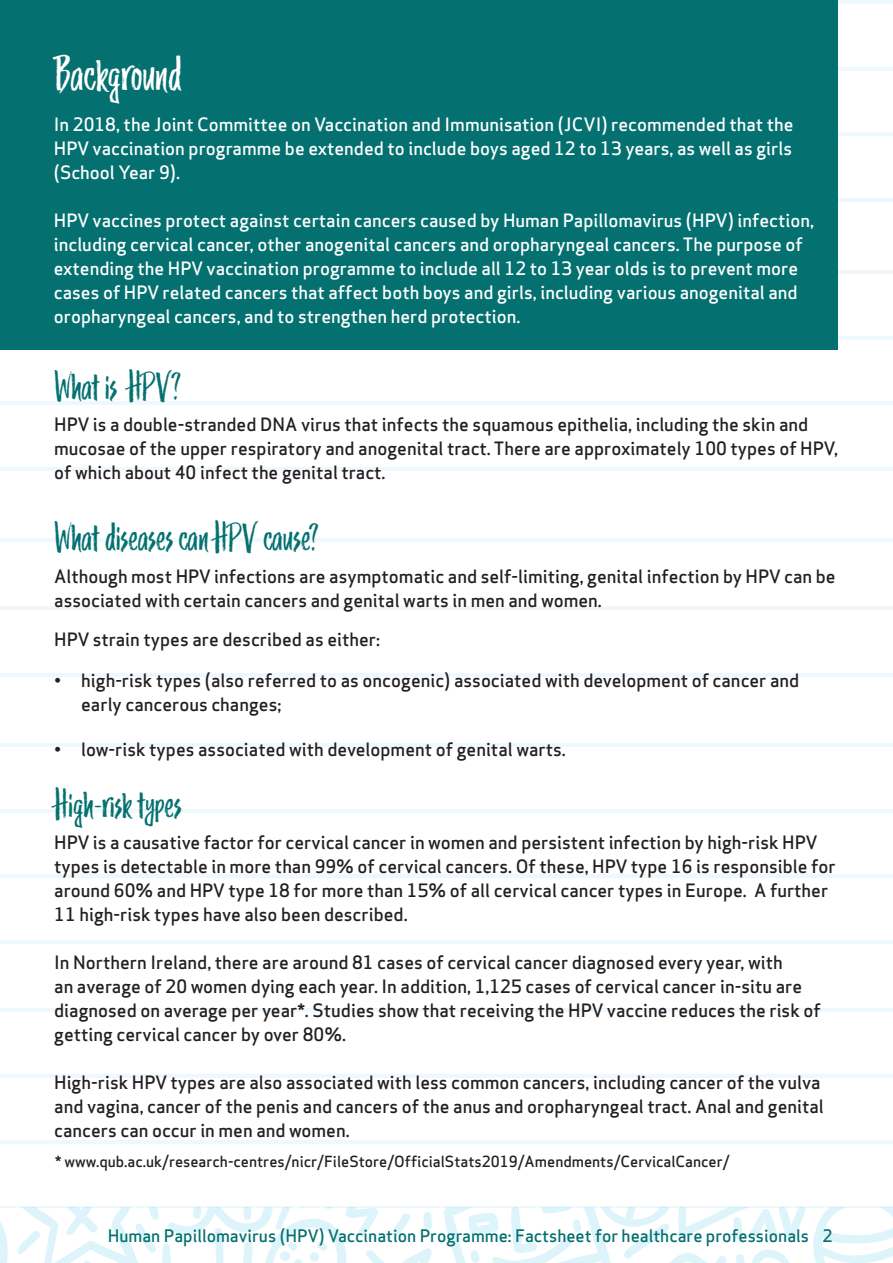
<style>
.page{position:relative;width:893px;height:1263px;background:#fff}
.page>*{position:absolute;margin:0;border:0;box-sizing:border-box;transform-origin:0 0}
.t1{font:45px "Trailmade";letter-spacing:-.005em;color:#fff}
.t2{font:36px "Trailmade";letter-spacing:-.005em;color:#047070}
.t3{font:500 18px/24px "Apex Sans";color:#231f20}
.t4{font:500 18px/24px "Apex Sans";color:#fff;text-align:justify}
.t5{font:500 16.95px "Apex Sans";color:#047070}
.t6{font:500 15px "Apex Sans";color:#231f20}
</style>
<div class="page">
<hr style="left:0;top:607px;width:893px;height:3px;background:#abdcf6">
<hr style="left:0;top:673px;width:893px;height:3px;background:#abdcf6">
<hr style="left:0;top:743px;width:893px;height:4px;background:#eef8fd">
<hr style="left:0;top:809px;width:893px;height:4px;background:#eef8fd">
<hr style="left:0;top:874px;width:893px;height:4px;background:#eef8fd">
<hr style="left:0;top:940px;width:893px;height:4px;background:#eef8fd">
<hr style="left:0;top:1008px;width:893px;height:4px;background:#eef8fd">
<hr style="left:0;top:1074px;width:893px;height:4px;background:#eef8fd">
<hr style="left:0;top:1140px;width:893px;height:3px;background:#abdcf6">
<hr style="left:0;top:1206px;width:893px;height:2px;background:#abdcf6">
<hr style="left:0;top:1px;width:893px;height:3px;background:#abdcf6">
<hr style="left:0;top:67px;width:893px;height:3px;background:#abdcf6">
<hr style="left:0;top:132px;width:893px;height:4px;background:#eef8fd">
<hr style="left:0;top:198px;width:893px;height:4px;background:#eef8fd">
<hr style="left:0;top:270px;width:893px;height:4px;background:#eef8fd">
<hr style="left:0;top:336px;width:893px;height:4px;background:#eef8fd">
<hr style="left:0;top:401px;width:893px;height:4px;background:#eef8fd">
<hr style="left:0;top:467px;width:893px;height:4px;background:#eef8fd">
<hr style="left:0;top:538px;width:893px;height:3px;background:#abdcf6">
<div style="left:0;top:0;width:838px;height:350px;background:#047070"></div>
<svg style="left:0;top:1208px;width:893px;height:55px"></svg>
<p class="t1" style="left:54px;top:45px;width:130px">Background</p>
<p class="t4" style="left:54px;top:110px;width:741px">In 2018, the Joint Committee on Vaccination and Immunisation (JCVI) recommended that the HPV vaccination programme be extended to include boys aged 12 to 13 years, as well as girls (School Year 9).</p>
<p class="t4" style="left:54px;top:206px;width:762px;text-align:left">HPV vaccines protect against certain cancers caused by Human Papillomavirus (HPV) infection, including cervical cancer, other anogenital cancers and oropharyngeal cancers. The purpose of extending the HPV vaccination programme to include all 12 to 13 year olds is to prevent more cases of HPV related cancers that affect both boys and girls, including various anogenital and oropharyngeal cancers, and to strengthen herd protection.</p>
<p class="t2" style="left:54px;top:363px;width:129px">What is HPV?</p>
<p class="t3" style="left:54px;top:410px;width:785px">HPV is a double-stranded DNA virus that infects the squamous epithelia, including the skin and mucosae of the upper respiratory and anogenital tract. There are approximately 100 types of HPV, of which about 40 infect the genital tract.</p>
<p class="t2" style="left:54px;top:515px;width:266px">What diseases can HPV cause?</p>
<p class="t3" style="left:54px;top:562px;width:783px">Although most HPV infections are asymptomatic and self-limiting, genital infection by HPV can be associated with certain cancers and genital warts in men and women.</p>
<p class="t3" style="left:54px;top:625px;width:327px">HPV strain types are described as either:</p>
<p class="t3" style="left:81px;top:666px;width:720px;text-indent:-27px">• high-risk types (also referred to as oncogenic) associated with development of cancer and early cancerous changes;</p>
<p class="t3" style="left:54px;top:735px;width:513px">• low-risk types associated with development of genital warts.</p>
<p class="t2" style="left:54px;top:781px;width:129px">High-risk types</p>
<p class="t3" style="left:54px;top:828px;width:783px">HPV is a causative factor for cervical cancer in women and persistent infection by high-risk HPV types is detectable in more than 99% of cervical cancers. Of these, HPV type 16 is responsible for around 60% and HPV type 18 for more than 15% of all cervical cancer types in Europe. A further 11 high-risk types have also been described.</p>
<p class="t3" style="left:54px;top:948px;width:768px">In Northern Ireland, there are around 81 cases of cervical cancer diagnosed every year, with<br>an average of 20 women dying each year. In addition, 1,125 cases of cervical cancer in-situ are diagnosed on average per year*. Studies show that receiving the HPV vaccine reduces the risk of getting cervical cancer by over 80%.</p>
<p class="t3" style="left:54px;top:1068px;width:771px">High-risk HPV types are also associated with less common cancers, including cancer of the vulva and vagina, cancer of the penis and cancers of the anus and oropharyngeal tract. Anal and genital cancers can occur in men and women.</p>
<p class="t6" style="left:55px;top:1148px;width:676px">* www.qub.ac.uk/research-centres/nicr/FileStore/OfficialStats2019/Amendments/CervicalCancer/</p>
<p class="t5" style="left:108px;top:1220px;width:726px">Human Papillomavirus (HPV) Vaccination Programme: Factsheet for healthcare professionals 2</p>
</div>
